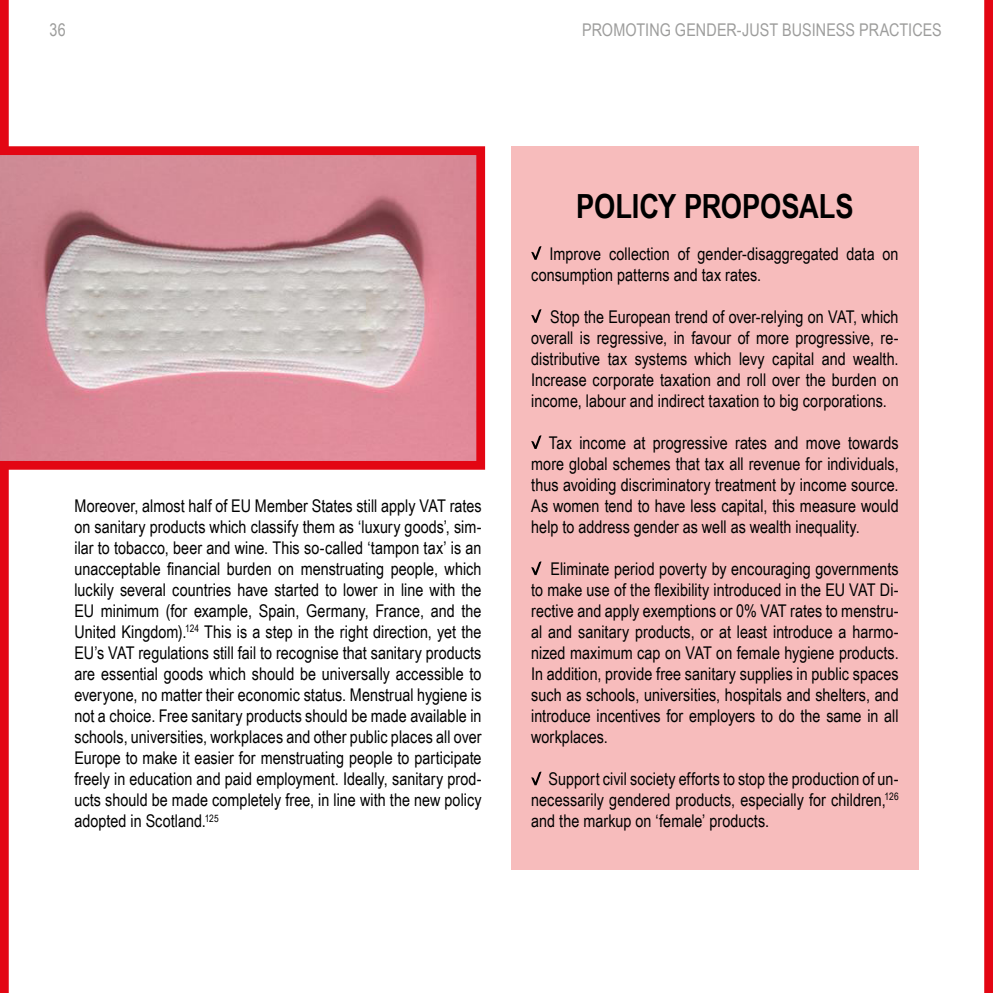
<style>
.page{position:relative;width:993px;height:993px;background:#fff}
.page>*{position:absolute;margin:0;border:0;box-sizing:border-box;transform-origin:0 0}
.t1{font:700 33.25px "Arial Narrow";letter-spacing:-.01em;color:#000}
.t2{font:17.5px/21px "Arial Narrow";letter-spacing:.005em;color:#000;text-align:justify}
.t3{font:17.5px "Arial Narrow";letter-spacing:.005em;color:#9d9d9c}
</style>
<div class="page">
<div style="left:983px;top:0;width:9px;height:992px;background:#e30613"></div>
<div style="left:0;top:0;width:9px;height:992px;background:#e30613"></div>
<div style="left:511px;top:146px;width:407px;height:723px;background:#f7bcbc"></div>
<svg style="left:531px;top:246px;width:10px;height:14px"></svg>
<svg style="left:531px;top:309px;width:10px;height:14px"></svg>
<svg style="left:531px;top:435px;width:10px;height:14px"></svg>
<svg style="left:531px;top:561px;width:10px;height:14px"></svg>
<svg style="left:531px;top:771px;width:10px;height:14px"></svg>
<svg style="left:0;top:142px;width:486px;height:332px;background:#d4939b"></svg>
<p class="t3" style="left:50px;top:17px;width:18px">36</p>
<p class="t3" style="left:582px;top:17px;width:361px">PROMOTING GENDER-JUST BUSINESS PRACTICES</p>
<p class="t2" style="left:74px;top:494px;width:408px">Moreover, almost half of EU Member States still apply VAT rates on sanitary products which classify them as ‘luxury goods’, sim&shy;ilar to tobacco, beer and wine. This so-called ‘tampon tax’ is an unacceptable financial burden on menstruating people, which luckily several countries have started to lower in line with the EU minimum (for example, Spain, Germany, France, and the United Kingdom).<sup>124</sup> This is a step in the right direction, yet the EU’s VAT regulations still fail to recognise that sanitary products are essential goods which should be universally accessible to everyone, no matter their economic status. Menstrual hygiene is not a choice. Free sanitary products should be made available in schools, universities, workplaces and other public places all over Europe to make it easier for menstruating people to participate freely in education and paid employment. Ideally, sanitary prod&shy;ucts should be made completely free, in line with the new policy adopted in Scotland.<sup>125</sup></p>
<h1 class="t1" style="left:576px;top:181px;width:279px">POLICY PROPOSALS</h1>
<p class="t2" style="left:531px;top:242px;width:369px;text-indent:18px">Improve collection of gender-disaggregated data on consumption patterns and tax rates.</p>
<p class="t2" style="left:531px;top:305px;width:369px;text-indent:19px">Stop the European trend of over-relying on VAT, which overall is regressive, in favour of more progressive, re&shy;distributive tax systems which levy capital and wealth.<br>Increase corporate taxation and roll over the burden on income, labour and indirect taxation to big corporations.</p>
<p class="t2" style="left:531px;top:431px;width:369px;text-indent:18px">Tax income at progressive rates and move towards more global schemes that tax all revenue for individuals, thus avoiding discriminatory treatment by income source.<br>As women tend to have less capital, this measure would help to address gender as well as wealth inequality.</p>
<p class="t2" style="left:531px;top:557px;width:369px;text-indent:19px">Eliminate period poverty by encouraging governments to make use of the flexibility introduced in the EU VAT Di&shy;rective and apply exemptions or 0% VAT rates to menstru&shy;al and sanitary products, or at least introduce a harmo&shy;nized maximum cap on VAT on female hygiene products.<br>In addition, provide free sanitary supplies in public spaces such as schools, universities, hospitals and shelters, and introduce incentives for employers to do the same in all workplaces.</p>
<p class="t2" style="left:531px;top:767px;width:369px;text-indent:17px">Support civil society efforts to stop the production of un&shy;necessarily gendered products, especially for children,<sup>126 </sup>and the markup on ‘female’ products.</p>
</div>
